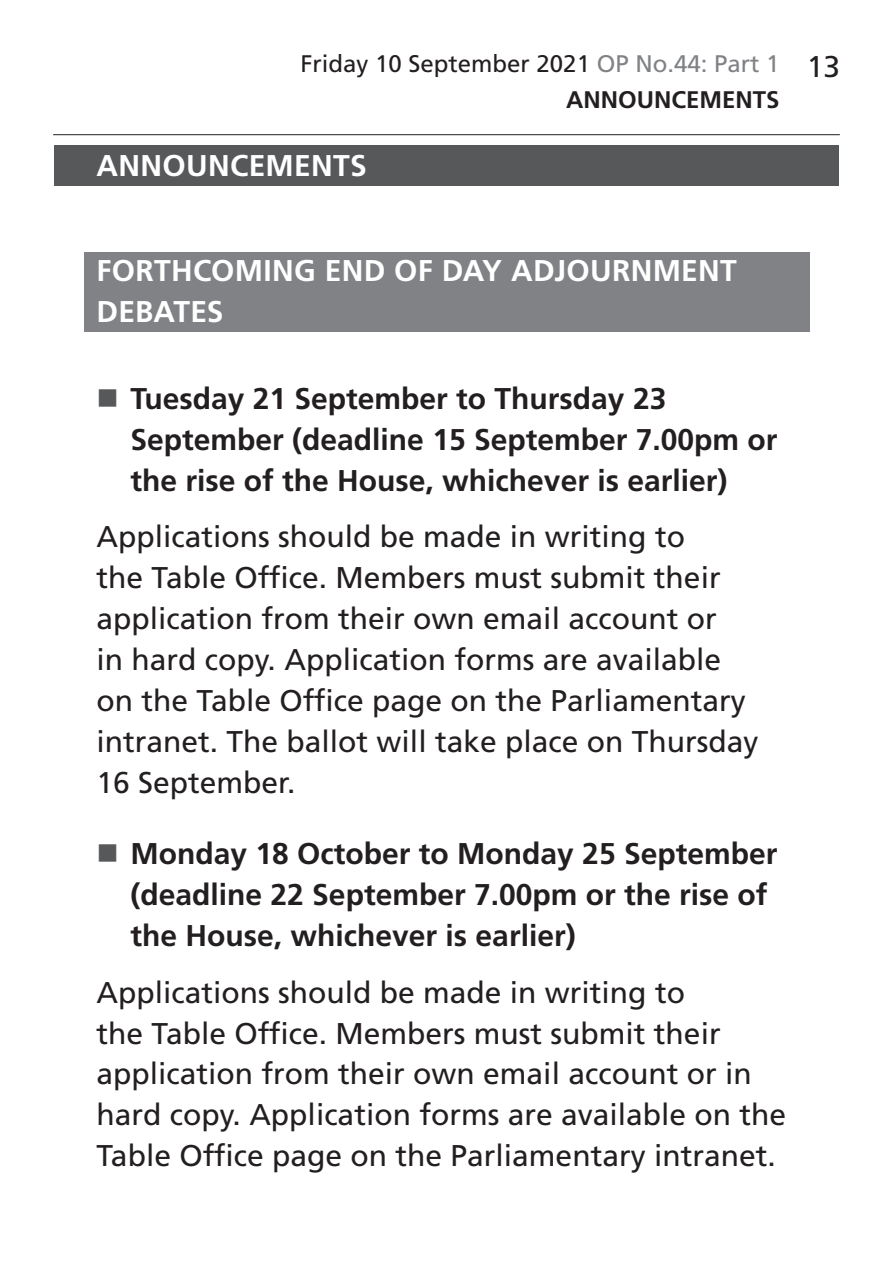
<style>
.page{position:relative;width:893px;height:1263px;background:#fff}
.page>*{position:absolute;margin:0;border:0;box-sizing:border-box;transform-origin:0 0}
.t1{font:30px/41px "Frutiger LT Std";color:#231f20}
.t2{font:700 30px/41px "Frutiger LT Std";color:#231f20}
.Heading2Grey{font:700 30px/41px "Frutiger LT Std";letter-spacing:.01em;color:#fff}
.Heading1Grey{font:700 30px "Frutiger LT Std";letter-spacing:.01em;color:#fff}
.t3{font:24px/35.5px "Frutiger LT Std";color:#231f20}
.t4{font:700 24px "Frutiger LT Std";color:#231f20}
.s1{color:#808285}
.s2{font-weight:700}
</style>
<div class="page">
<hr style="left:53px;top:134px;width:787px;height:1px;background:#231f20">
<div style="left:54px;top:146px;width:785px;height:40px;background:#57585a"></div>
<div style="left:84px;top:252px;width:725px;height:79px;background:#808285"></div>
<p class="t3" style="left:566px;top:46px;width:215px;text-indent:-266px">Friday 10 September 2021 <span class="s1">OP No.44: Part 1<br></span><span class="s2">Announcemen</span></p>
<p class="t4" style="left:753px;top:85px;width:25px">ts</p>
<p class="Heading1Grey" style="left:97px;top:148px;width:272px">ANNOUNCEMENTS</p>
<p class="t1" style="left:807px;top:46px;width:35px">13</p>
<p class="Heading2Grey" style="left:97px;top:250px;width:641px">FORTHCOMING END OF DAY ADJOURNMENT<br>DEBATES</p>
<p class="t2" style="left:131px;top:378px;width:648px">Tuesday 21 September to Thursday 23<br>September (deadline 15 September 7.00pm or the rise of the House, whichever is earlier)</p>
<p class="t1" style="left:97px;top:516px;width:663px">Applications should be made in writing to<br>the Table Office. Members must submit their application from their own email account or<br>in hard copy. Application forms are available on the Table Office page on the Parliamentary intranet. The ballot will take place on Thursday 16 September.</p>
<p class="t2" style="left:131px;top:834px;width:648px">Monday 18 October to Monday 25 September (deadline 22 September 7.00pm or the rise of the House, whichever is earlier)</p>
<p class="t1" style="left:97px;top:972px;width:691px">Applications should be made in writing to<br>the Table Office. Members must submit their application from their own email account or in hard copy. Application forms are available on the Table Office page on the Parliamentary intranet.</p>
</div>
